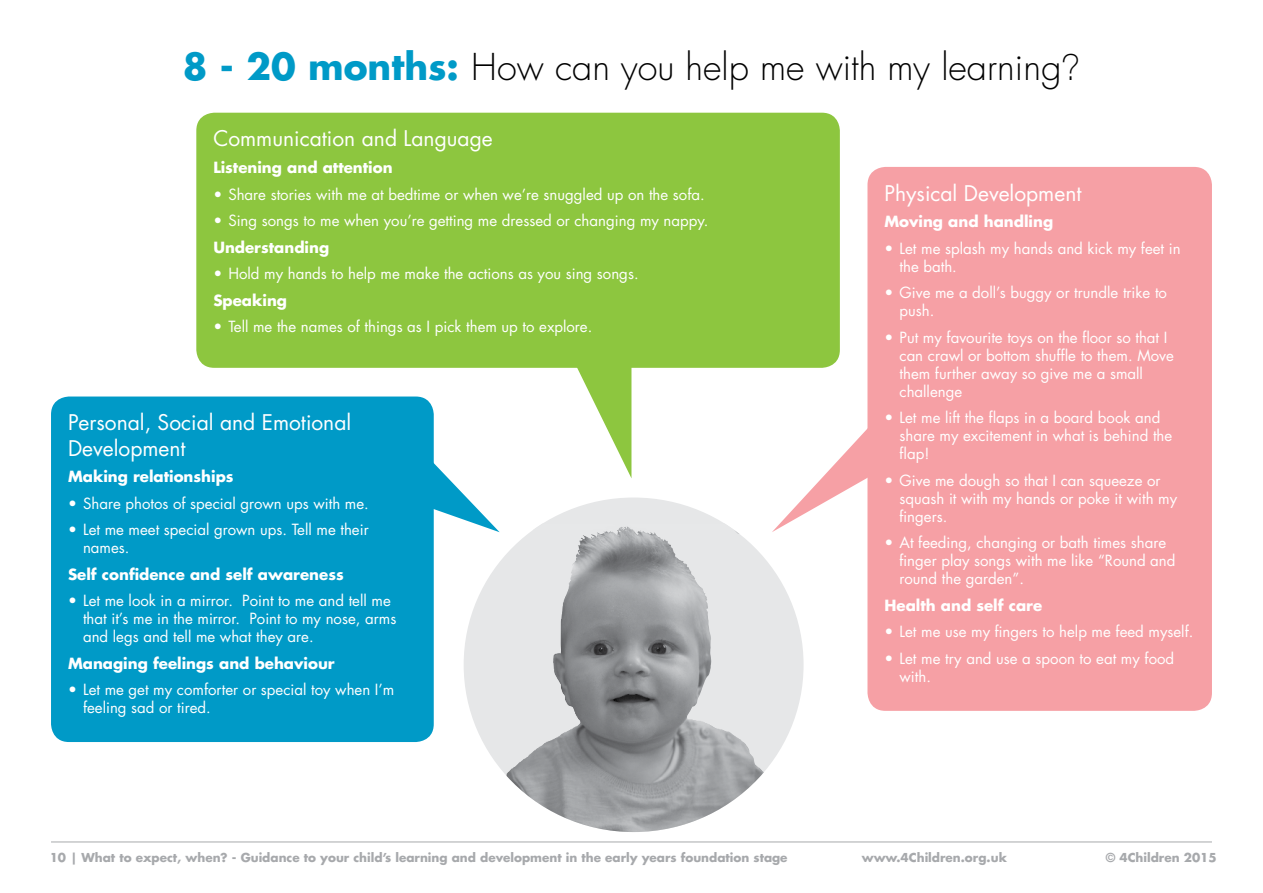
<style>
.page{position:relative;width:1263px;height:893px;background:#fff}
.page>*{position:absolute;margin:0;border:0;box-sizing:border-box;transform-origin:0 0}
.t1{font:300 36px "Futura LT";color:#000}
.t2{font:21px/25.2px "Futura LT";color:#fff}
.t3{font:15px/18px "Futura LT";color:#fff}
.t4{font:700 15px "Futura LT";color:#fff}
.t5{font:700 12px "Futura LT";color:#a7a9ac}
.s1{font-weight:700;color:#009ac7}
.s2{font-family:"Helvetica Neue";font-weight:100}
</style>
<div class="page">
<hr style="left:51px;top:842px;width:1161px;height:1px;background:#a7a9ac">
<svg style="left:464px;top:497px;width:339px;height:335px;background:#bcbdbf"></svg>
<img style="left:573px;top:523px;width:58px;height:41px">
<svg style="left:434px;top:463px;width:66px;height:69px"></svg>
<div style="left:51px;top:396px;width:383px;height:346px;background:#009ac7;border-radius:18px"></div>
<svg style="left:772px;top:429px;width:95px;height:103px"></svg>
<div style="left:867px;top:167px;width:345px;height:544px;background:#f6a0a5;border-radius:18px"></div>
<svg style="left:577px;top:368px;width:54px;height:109px"></svg>
<div style="left:196px;top:113px;width:644px;height:255px;background:#8dc63f;border-radius:18px"></div>
<h1 class="t1" style="left:183px;top:45px;width:899px"><span class="s1">8 - 20 months:</span> How can you help me with my learning<span class="s2">?</span></h1>
<h2 class="t2" style="left:213px;top:126px;width:281px">Communication and Language</h2>
<p class="t4" style="left:213px;top:157px;width:181px">Listening and attention</p>
<p class="t3" style="left:213px;top:185px;width:493px">• Share stories with me at bedtime or when we’re snuggled up on the sofa.</p>
<p class="t3" style="left:213px;top:212px;width:496px">• Sing songs to me when you’re getting me dressed or changing my nappy.</p>
<p class="t4" style="left:213px;top:237px;width:117px">Understanding</p>
<p class="t3" style="left:213px;top:265px;width:427px">• Hold my hands to help me make the actions as you sing songs.</p>
<p class="t4" style="left:213px;top:290px;width:75px">Speaking</p>
<p class="t3" style="left:213px;top:318px;width:381px">• Tell me the names of things as I pick them up to explore.</p>
<h2 class="t2" style="left:68px;top:410px;width:285px">Personal, Social and Emotional<br>Development</h2>
<p class="t4" style="left:68px;top:466px;width:167px">Making relationships</p>
<p class="t3" style="left:68px;top:494px;width:302px">• Share photos of special grown ups with me.</p>
<p class="t3" style="left:83px;top:521px;width:287px;text-indent:-15px">• Let me meet special grown ups. Tell me their names.</p>
<p class="t4" style="left:68px;top:564px;width:277px">Self confidence and self awareness</p>
<p class="t3" style="left:83px;top:592px;width:315px;text-indent:-15px">• Let me look in a mirror. Point to me and tell me that it’s me in the mirror. Point to my nose, arms and legs and tell me what they are.</p>
<p class="t4" style="left:68px;top:653px;width:268px">Managing feelings and behaviour</p>
<p class="t3" style="left:83px;top:681px;width:313px;text-indent:-15px">• Let me get my comforter or special toy when I’m feeling sad or tired.</p>
<h2 class="t2" style="left:884px;top:181px;width:198px">Physical Development</h2>
<p class="t4" style="left:884px;top:212px;width:170px">Moving and handling</p>
<p class="t3" style="left:899px;top:239px;width:283px;text-indent:-15px">• Let me splash my hands and kick my feet in the bath.</p>
<p class="t3" style="left:899px;top:284px;width:269px;text-indent:-15px">• Give me a doll’s buggy or trundle trike to push.</p>
<p class="t3" style="left:899px;top:328px;width:276px;text-indent:-15px">• Put my favourite toys on the floor so that I can crawl or bottom shuffle to them. Move them further away so give me a small challenge</p>
<p class="t3" style="left:899px;top:409px;width:274px;text-indent:-15px">• Let me lift the flaps in a board book and share my excitement in what is behind the flap!</p>
<p class="t3" style="left:899px;top:471px;width:279px;text-indent:-15px">• Give me dough so that I can squeeze or squash it with my hands or poke it with my fingers.</p>
<p class="t3" style="left:899px;top:534px;width:277px;text-indent:-15px">• At feeding, changing or bath times share finger play songs with me like “Round and round the garden”.</p>
<p class="t4" style="left:884px;top:595px;width:159px">Health and self care</p>
<p class="t3" style="left:884px;top:623px;width:310px">• Let me use my fingers to help me feed myself.</p>
<p class="t3" style="left:899px;top:649px;width:276px;text-indent:-15px">• Let me try and use a spoon to eat my food with.</p>
<p class="t5" style="left:50px;top:850px;width:739px">10 | What to expect, when? - Guidance to your child’s learning and development in the early years foundation stage</p>
<p class="t5" style="left:862px;top:850px;width:147px">www.4Children.org.uk</p>
<p class="t5" style="left:1106px;top:850px;width:113px">© 4Children 2015</p>
</div>
